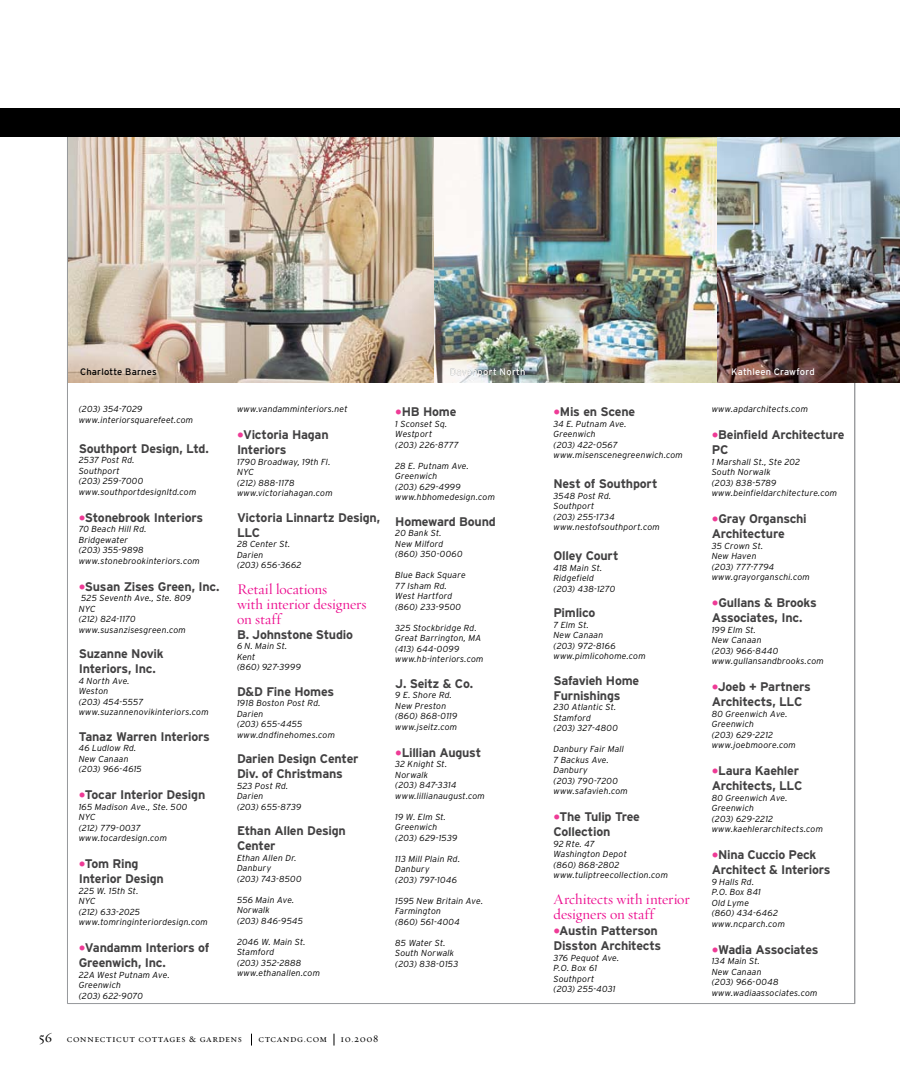
<style>
.page{position:relative;width:900px;height:1080px;background:#fff}
.page>*{position:absolute;margin:0;border:0;box-sizing:border-box;transform-origin:0 0}
.t1{font:15px/15px "Requiem Display HTF Roman";color:#ec098d}
.t2{font:700 12.5px/15px "Interstate";letter-spacing:-.02em;color:#424142}
.t3{font:10px "Requiem Text HTF Small Caps";letter-spacing:.05em;color:#000}
.t4{font:9.38px "Interstate";letter-spacing:.01em;color:#fff}
.t5{font:9.38px "Interstate";letter-spacing:.02em;color:#000}
.t6{font:italic 300 8.75px/10.5px "Interstate";letter-spacing:.015em;color:#000}
.s1{font-size:13.75px;color:#ee3b96}
.s2{font-family:"Requiem Text HTF Roman";font-size:13.75px}
</style>
<div class="page">
<hr style="left:68px;top:1003px;width:787px;height:1px;background:#96989b">
<hr style="left:854px;top:250px;width:1px;height:754px;background:#96989b">
<img style="left:434px;top:137px;width:284px;height:245px">
<img style="left:68px;top:137px;width:366px;height:245px">
<img style="left:718px;top:137px;width:182px;height:245px">
<div style="left:448px;top:365px;width:116px;height:27px;background:#000;opacity:.45"></div>
<svg style="left:251px;top:1034px;width:1px;height:12px"></svg>
<svg style="left:334px;top:1034px;width:1px;height:12px"></svg>
<hr style="left:67px;top:135px;width:1px;height:869px;background:#96989b">
<div style="left:0;top:108px;width:900px;height:29px;background:#000"></div>
<p class="t5" style="left:80px;top:367px;width:78px">Charlotte Barnes</p>
<p class="t4" style="left:450px;top:367px;width:77px">Davenport North</p>
<p class="t4" style="left:731px;top:367px;width:85px">Kathleen Crawford</p>
<p class="t6" style="left:79px;top:404px;width:116px">(203) 354-7029 www.interiorsquarefeet.com</p>
<h2 class="t2" style="left:79px;top:441px;width:132px">Southport Design, Ltd.</h2>
<p class="t6" style="left:79px;top:455px;width:119px">2537 Post Rd.<br>Southport<br>(203) 259-7000 www.southportdesignltd.com</p>
<h2 class="t2" style="left:79px;top:510px;width:126px"><span class="s1">•</span>Stonebrook Interiors</h2>
<p class="t6" style="left:79px;top:524px;width:123px">70 Beach Hill Rd.<br>Bridgewater<br>(203) 355-9898 www.stonebrookinteriors.com</p>
<h2 class="t2" style="left:79px;top:579px;width:142px"><span class="s1">•</span>Susan Zises Green, Inc.</h2>
<p class="t6" style="left:79px;top:593px;width:114px">525 Seventh Ave., Ste. 809<br>NYC<br>(212) 824-1170 www.susanzisesgreen.com</p>
<h2 class="t2" style="left:79px;top:646px;width:87px">Suzanne Novik<br>Interiors, Inc.</h2>
<p class="t6" style="left:79px;top:675px;width:132px">4 North Ave.<br>Weston<br>(203) 454-5557 www.suzannenovikinteriors.com</p>
<h2 class="t2" style="left:79px;top:729px;width:133px">Tanaz Warren Interiors</h2>
<p class="t6" style="left:79px;top:743px;width:65px">46 Ludlow Rd.<br>New Canaan (203) 966-4615</p>
<h2 class="t2" style="left:79px;top:787px;width:128px"><span class="s1">•</span>Tocar Interior Design</h2>
<p class="t6" style="left:79px;top:801px;width:110px">165 Madison Ave., Ste. 500<br>NYC<br>(212) 779-0037 www.tocardesign.com</p>
<h2 class="t2" style="left:79px;top:856px;width:87px"><span class="s1">•</span>Tom Ring<br>Interior Design</h2>
<p class="t6" style="left:79px;top:885px;width:131px">225 W. 15th St.<br>NYC<br>(212) 633-2025 www.tomringinteriordesign.com</p>
<h2 class="t2" style="left:79px;top:940px;width:132px"><span class="s1">•</span>Vandamm Interiors of<br>Greenwich, Inc.</h2>
<p class="t6" style="left:79px;top:969px;width:93px">22A West Putnam Ave.<br>Greenwich<br>(203) 622-9070</p>
<p class="t6" style="left:237px;top:404px;width:112px">www.vandamminteriors.net</p>
<h2 class="t2" style="left:237px;top:427px;width:93px"><span class="s1">•</span>Victoria Hagan<br>Interiors</h2>
<p class="t6" style="left:237px;top:456px;width:97px">1790 Broadway, 19th Fl.<br>NYC<br>(212) 888-1178 www.victoriahagan.com</p>
<h2 class="t2" style="left:237px;top:510px;width:145px">Victoria Linnartz Design,<br>LLC</h2>
<p class="t6" style="left:237px;top:539px;width:66px">28 Center St.<br>Darien<br>(203) 656-3662</p>
<h1 class="t1" style="left:237px;top:582px;width:131px">Retail locations<br>with interior designers on staff</h1>
<h2 class="t2" style="left:237px;top:627px;width:118px">B. Johnstone Studio</h2>
<p class="t6" style="left:237px;top:641px;width:66px">6 N. Main St.<br>Kent<br>(860) 927-3999</p>
<h2 class="t2" style="left:237px;top:684px;width:99px">D&amp;D Fine Homes</h2>
<p class="t6" style="left:237px;top:698px;width:100px">1918 Boston Post Rd.<br>Darien<br>(203) 655-4455 www.dndfinehomes.com</p>
<h2 class="t2" style="left:237px;top:751px;width:123px">Darien Design Center<br>Div. of Christmans</h2>
<p class="t6" style="left:237px;top:780px;width:66px">523 Post Rd.<br>Darien<br>(203) 655-8739</p>
<h2 class="t2" style="left:237px;top:823px;width:110px">Ethan Allen Design<br>Center</h2>
<p class="t6" style="left:237px;top:852px;width:66px">Ethan Allen Dr.<br>Danbury<br>(203) 743-8500</p>
<p class="t6" style="left:237px;top:894px;width:68px">556 Main Ave.<br>Norwalk<br>(203) 846-9545</p>
<p class="t6" style="left:237px;top:936px;width:85px">2046 W. Main St.<br>Stamford<br>(203) 352-2888 www.ethanallen.com</p>
<p class="t3" style="left:39px;top:1033px;width:205px"><span class="s2">56</span> connecticut cottages &amp; gardens</p>
<p class="t3" style="left:259px;top:1033px;width:70px">ctcandg.com</p>
<p class="t3" style="left:341px;top:1033px;width:39px">10.2008</p>
<h2 class="t2" style="left:395px;top:404px;width:63px"><span class="s1">•</span>HB Home</h2>
<p class="t6" style="left:395px;top:418px;width:65px">1 Sconset Sq.<br>Westport<br>(203) 226-8777</p>
<p class="t6" style="left:395px;top:460px;width:101px">28 E. Putnam Ave.<br>Greenwich<br>(203) 629-4999 www.hbhomedesign.com</p>
<h2 class="t2" style="left:395px;top:514px;width:102px">Homeward Bound</h2>
<p class="t6" style="left:395px;top:528px;width:69px">20 Bank St.<br>New Milford (860) 350-0060</p>
<p class="t6" style="left:395px;top:570px;width:72px">Blue Back Square<br>77 Isham Rd.<br>West Hartford (860) 233-9500</p>
<p class="t6" style="left:395px;top:622px;width:90px">325 Stockbridge Rd.<br>Great Barrington, MA (413) 644-0099 www.hb-interiors.com</p>
<h2 class="t2" style="left:395px;top:676px;width:79px">J. Seitz &amp; Co.</h2>
<p class="t6" style="left:395px;top:690px;width:64px">9 E. Shore Rd.<br>New Preston (860) 868-0119 www.jseitz.com</p>
<h2 class="t2" style="left:395px;top:745px;width:88px"><span class="s1">•</span>Lillian August</h2>
<p class="t6" style="left:395px;top:759px;width:91px">32 Knight St.<br>Norwalk<br>(203) 847-3314 www.lillianaugust.com</p>
<p class="t6" style="left:395px;top:811px;width:64px">19 W. Elm St.<br>Greenwich (203) 629-1539</p>
<p class="t6" style="left:395px;top:853px;width:66px">113 Mill Plain Rd.<br>Danbury<br>(203) 797-1046</p>
<p class="t6" style="left:395px;top:895px;width:89px">1595 New Britain Ave.<br>Farmington<br>(860) 561-4004</p>
<p class="t6" style="left:395px;top:937px;width:65px">85 Water St.<br>South Norwalk (203) 838-0153</p>
<h2 class="t2" style="left:553px;top:404px;width:83px"><span class="s1">•</span>Mis en Scene</h2>
<p class="t6" style="left:553px;top:418px;width:131px">34 E. Putnam Ave.<br>Greenwich<br>(203) 422-0567 www.misenscenegreenwich.com</p>
<h2 class="t2" style="left:553px;top:476px;width:106px">Nest of Southport</h2>
<p class="t6" style="left:553px;top:490px;width:108px">3548 Post Rd.<br>Southport<br>(203) 255-1734 www.nestofsouthport.com</p>
<h2 class="t2" style="left:553px;top:548px;width:67px">Olley Court</h2>
<p class="t6" style="left:553px;top:562px;width:63px">418 Main St.<br>Ridgefield (203) 438-1270</p>
<h2 class="t2" style="left:553px;top:605px;width:44px">Pimlico</h2>
<p class="t6" style="left:553px;top:619px;width:94px">7 Elm St.<br>New Canaan<br>(203) 972-8166 www.pimlicohome.com</p>
<h2 class="t2" style="left:553px;top:673px;width:87px">Safavieh Home<br>Furnishings</h2>
<p class="t6" style="left:553px;top:702px;width:66px">230 Atlantic St.<br>Stamford<br>(203) 327-4800</p>
<p class="t6" style="left:553px;top:744px;width:76px">Danbury Fair Mall<br>7 Backus Ave.<br>Danbury<br>(203) 790-7200 www.safavieh.com</p>
<h2 class="t2" style="left:553px;top:809px;width:88px"><span class="s1">•</span>The Tulip Tree<br>Collection</h2>
<p class="t6" style="left:553px;top:838px;width:116px">92 Rte. 47<br>Washington Depot<br>(860) 868-2802 www.tuliptreecollection.com</p>
<h1 class="t1" style="left:553px;top:892px;width:138px">Architects with interior designers on staff</h1>
<h2 class="t2" style="left:553px;top:923px;width:109px"><span class="s1">•</span>Austin Patterson<br>Disston Architects</h2>
<p class="t6" style="left:553px;top:952px;width:67px">376 Pequot Ave.<br>P.O. Box 61<br>Southport<br>(203) 255-4031</p>
<p class="t6" style="left:712px;top:404px;width:98px">www.apdarchitects.com</p>
<h2 class="t2" style="left:712px;top:427px;width:134px"><span class="s1">•</span>Beinfield Architecture<br>PC</h2>
<p class="t6" style="left:712px;top:456px;width:127px">1 Marshall St., Ste 202<br>South Norwalk<br>(203) 838-5789 www.beinfieldarchitecture.com</p>
<h2 class="t2" style="left:712px;top:511px;width:96px"><span class="s1">•</span>Gray Organschi<br>Architecture</h2>
<p class="t6" style="left:712px;top:540px;width:100px">35 Crown St.<br>New Haven<br>(203) 777-7794 www.grayorganschi.com</p>
<h2 class="t2" style="left:712px;top:595px;width:107px"><span class="s1">•</span>Gullans &amp; Brooks<br>Associates, Inc.</h2>
<p class="t6" style="left:712px;top:624px;width:114px">199 Elm St.<br>New Canaan<br>(203) 966-8440 www.gullansandbrooks.com</p>
<h2 class="t2" style="left:712px;top:679px;width:101px"><span class="s1">•</span>Joeb + Partners<br>Architects, LLC</h2>
<p class="t6" style="left:712px;top:708px;width:86px">80 Greenwich Ave.<br>Greenwich<br>(203) 629-2212 www.joebmoore.com</p>
<h2 class="t2" style="left:712px;top:763px;width:92px"><span class="s1">•</span>Laura Kaehler<br>Architects, LLC</h2>
<p class="t6" style="left:712px;top:792px;width:113px">80 Greenwich Ave.<br>Greenwich<br>(203) 629-2212 www.kaehlerarchitects.com</p>
<h2 class="t2" style="left:712px;top:847px;width:120px"><span class="s1">•</span>Nina Cuccio Peck<br>Architect &amp; Interiors</h2>
<p class="t6" style="left:712px;top:876px;width:75px">9 Halls Rd.<br>P.O. Box 841<br>Old Lyme<br>(860) 434-6462 www.ncparch.com</p>
<h2 class="t2" style="left:712px;top:942px;width:108px"><span class="s1">•</span>Wadia Associates</h2>
<p class="t6" style="left:712px;top:956px;width:107px">134 Main St.<br>New Canaan<br>(203) 966-0048 www.wadiaassociates.com</p>
</div>
